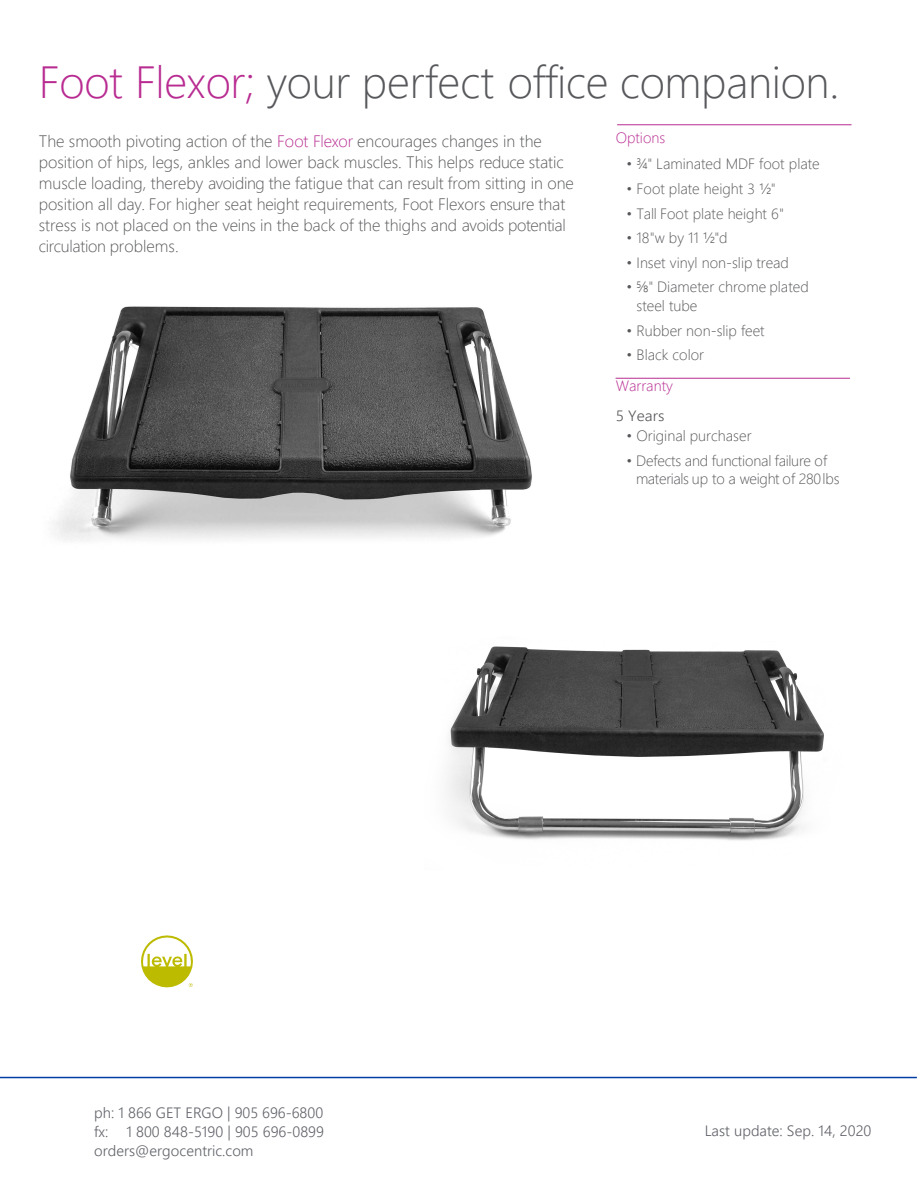
<style>
.page{position:relative;width:918px;height:1188px;background:#fff}
.page>*{position:absolute;margin:0;border:0;box-sizing:border-box;transform-origin:0 0}
.t1{font:300 45px "Segoe UI";letter-spacing:-.005em;color:#57585b}
.t2{font:300 16.5px/21px "Segoe UI";color:#57585b}
.t3{font:300 15px/18.9px "Segoe UI";color:#57585b}
.t4{font:300 15px/19px "Leelawadee UI";color:#616369;text-align:justify}
.t5{font:300 15px "Segoe UI";color:#b82b91}
.t6{font:300 15px "Leelawadee UI";color:#57585b;scale:1.05 1}
.s1{color:#b82b91}
</style>
<div class="page">
<hr style="left:0;top:1077px;width:917px;height:1px;background:#003ea4">
<hr style="left:617px;top:125px;width:235px;height:1px;background:#b82b91">
<svg style="left:141px;top:935px;width:52px;height:52px"></svg>
<hr style="left:616px;top:378px;width:234px;height:1px;background:#b82b91">
<img style="left:53px;top:306px;width:479px;height:235px">
<img style="left:447px;top:646px;width:377px;height:195px">
<h1 class="t1" style="left:39px;top:40px;width:802px"><span class="s1">Foot Flexor;</span> your perfect office companion.</h1>
<p class="t2" style="left:39px;top:129px;width:537px">The smooth pivoting action of the <span class="s1">Foot Flexor</span> encourages changes in the position of hips, legs, ankles and lower back muscles. This helps reduce static muscle loading, thereby avoiding the fatigue that can result from sitting in one position all day. For higher seat height requirements, Foot Flexors ensure that stress is not placed on the veins in the back of the thighs and avoids potential circulation problems.</p>
<p class="t5" style="left:616px;top:123px;width:51px">Options</p>
<p class="t3" style="left:627px;top:153px;width:195px">• ¾" Laminated MDF foot plate</p>
<p class="t3" style="left:627px;top:178px;width:151px">• Foot plate height 3 ½"</p>
<p class="t3" style="left:627px;top:203px;width:159px">• Tall Foot plate height 6"</p>
<p class="t3" style="left:627px;top:227px;width:102px">• 18"w by 11 ½"d</p>
<p class="t3" style="left:627px;top:252px;width:164px">• Inset vinyl non-slip tread</p>
<p class="t3" style="left:637px;top:276px;width:174px;text-indent:-10px">• ⅝" Diameter chrome plated steel tube</p>
<p class="t3" style="left:627px;top:320px;width:140px">• Rubber non-slip feet</p>
<p class="t3" style="left:627px;top:344px;width:79px">• Black color</p>
<p class="t5" style="left:616px;top:372px;width:59px">Warranty</p>
<p class="t6" style="left:616px;top:406px;width:48px">5 Years</p>
<p class="t3" style="left:627px;top:425px;width:127px">• Original purchaser</p>
<p class="t3" style="left:636px;top:450px;width:205px;line-height:18px;text-indent:-10px">• Defects and functional failure of materials up to a weight of 280lbs</p>
<p class="t4" style="left:94px;top:1103px;width:231px">ph: 1 866 GET ERGO | 905 696-6800 fx: 1 800 848-5190 | 905 696-0899 orders@ergocentric.com</p>
<p class="t4" style="left:705px;top:1121px;width:168px">Last update: Sep. 14, 2020</p>
</div>
